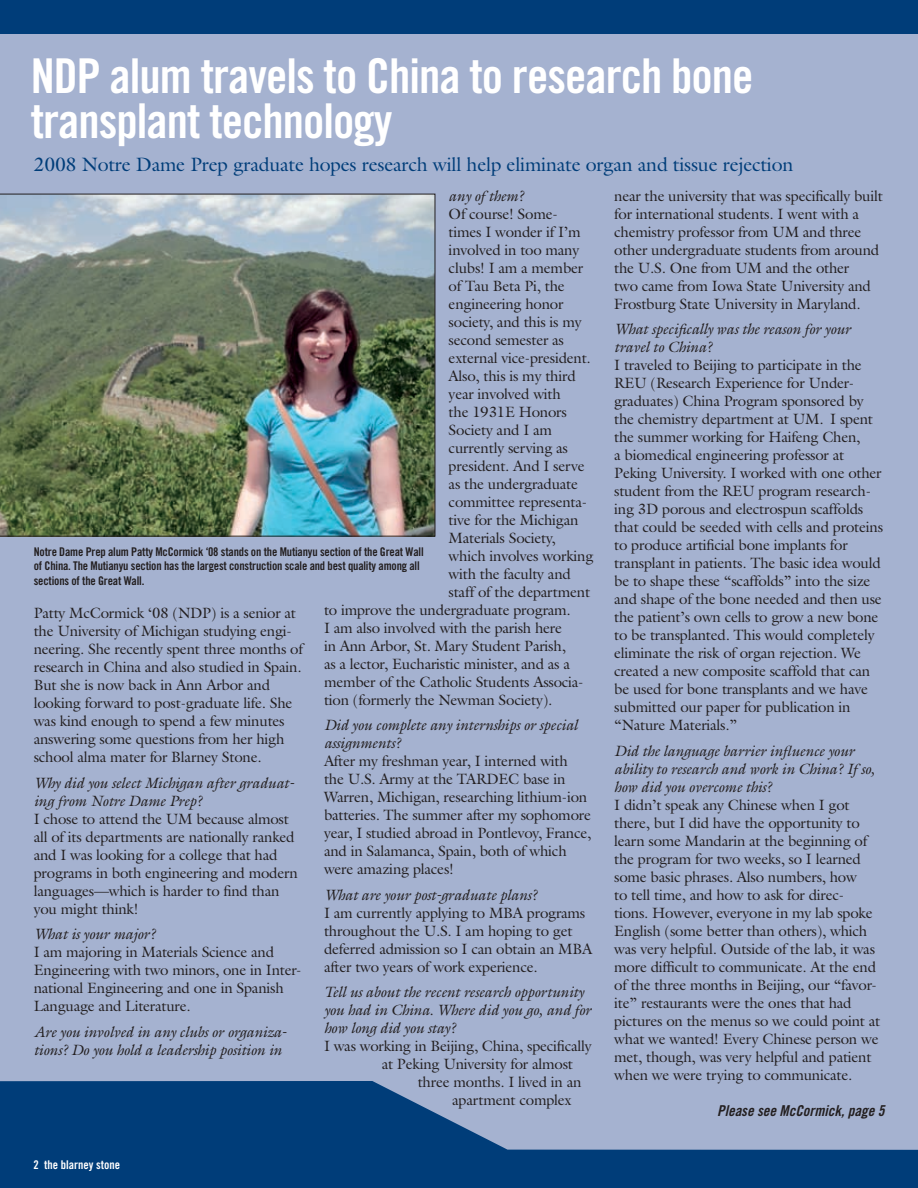
<style>
.page{position:relative;width:918px;height:1188px;background:#fff}
.page>*{position:absolute;margin:0;border:0;box-sizing:border-box;transform-origin:0 0}
.t1{font:48px/45px "Trade Gothic Bold Cond Twenty";letter-spacing:-.02em;color:#fff}
.t2{font:19.5px "Galliard";letter-spacing:-.01em;color:#003d79}
.t3{font:15px/18px "Galliard";letter-spacing:-.015em;color:#231f20}
.t4{font:italic 15px/18px "Galliard";letter-spacing:-.015em;color:#231f20}
.t5{font:15px "Trade Gothic Bold Cond Twenty Obl";color:#231f20}
.t6{font:12px/14.4px "Trade Gothic Bold Cond Twenty";letter-spacing:-.015em;color:#231f20}
.t7{font:12px "Trade Gothic Bold Cond Twenty";color:#fff}
</style>
<div class="page">
<div style="left:0;top:17px;width:918px;height:1156px;background:#a5b2d0"></div>
<svg style="left:0;top:1081px;width:918px;height:107px;fill:#003d79"></svg>
<div style="left:0;top:0;width:918px;height:34px;background:#003d79"></div>
<img style="left:0;top:194px;width:435px;height:342px">
<h1 class="t1" style="left:31px;top:53px;width:724px">NDP alum travels to China to research bone transplant technology</h1>
<h2 class="t2" style="left:34px;top:152px;width:761px">2008 Notre Dame Prep graduate hopes research will help eliminate organ and tissue rejection</h2>
<p class="t4" style="left:449px;top:187px;width:77px">any of them?</p>
<p class="t3" style="left:449px;top:204px;width:111px">Of course! Some-</p>
<p class="t3" style="left:449px;top:222px;width:134px">times I wonder if I’m</p>
<p class="t3" style="left:449px;top:240px;width:132px">involved in too many</p>
<p class="t3" style="left:449px;top:258px;width:136px">clubs! I am a member</p>
<p class="t3" style="left:449px;top:276px;width:118px">of Tau Beta Pi, the</p>
<p class="t3" style="left:449px;top:294px;width:116px">engineering honor</p>
<p class="t3" style="left:449px;top:312px;width:134px">society, and this is my</p>
<p class="t3" style="left:449px;top:330px;width:117px">second semester as</p>
<p class="t3" style="left:449px;top:348px;width:144px">external vice-president.</p>
<p class="t3" style="left:449px;top:366px;width:129px">Also, this is my third</p>
<p class="t3" style="left:449px;top:384px;width:114px">year involved with</p>
<p class="t3" style="left:449px;top:402px;width:120px">the 1931E Honors</p>
<p class="t3" style="left:449px;top:420px;width:105px">Society and I am</p>
<p class="t3" style="left:449px;top:438px;width:121px">currently serving as</p>
<p class="t3" style="left:449px;top:456px;width:138px">president. And I serve</p>
<p class="t3" style="left:449px;top:474px;width:131px">as the undergraduate</p>
<p class="t3" style="left:449px;top:492px;width:140px">committee representa-</p>
<p class="t3" style="left:449px;top:510px;width:131px">tive for the Michigan</p>
<p class="t3" style="left:449px;top:528px;width:109px">Materials Society,</p>
<p class="t3" style="left:449px;top:546px;width:146px">which involves working</p>
<p class="t3" style="left:449px;top:564px;width:124px">with the faculty and</p>
<p class="t3" style="left:449px;top:582px;width:143px">staff of the department</p>
<p class="t3" style="left:324px;top:600px;width:248px">to improve the undergraduate program.</p>
<p class="t3" style="left:324px;top:618px;width:240px">I am also involved with the parish here</p>
<p class="t3" style="left:324px;top:636px;width:243px">in Ann Arbor, St. Mary Student Parish,</p>
<p class="t3" style="left:324px;top:654px;width:248px">as a lector, Eucharistic minister, and as a</p>
<p class="t3" style="left:324px;top:672px;width:261px">member of the Catholic Students Associa-</p>
<p class="t3" style="left:324px;top:690px;width:230px">tion (formerly the Newman Society).</p>
<p class="t4" style="left:324px;top:716px;width:255px">Did you complete any internships or special assignments?</p>
<p class="t3" style="left:324px;top:752px;width:269px">After my freshman year, I interned with the U.S. Army at the TARDEC base in Warren, Michigan, researching lithium-ion batteries. The summer after my sophomore year, I studied abroad in Pontlevoy, France, and in Salamanca, Spain, both of which were amazing places!</p>
<p class="t4" style="left:324px;top:886px;width:215px">What are your post-graduate plans?</p>
<p class="t3" style="left:324px;top:903px;width:270px">I am currently applying to MBA programs throughout the U.S. I am hoping to get deferred admission so I can obtain an MBA after two years of work experience.</p>
<p class="t4" style="left:324px;top:983px;width:269px">Tell us about the recent research opportunity you had in China. Where did you go, and for how long did you stay?</p>
<p class="t3" style="left:382px;top:1037px;width:212px;text-indent:-58px">I was working in Beijing, China, specifically at Peking University for almost</p>
<p class="t3" style="left:452px;top:1073px;width:131px;text-indent:-34px">three months. I lived in an apartment complex</p>
<p class="t6" style="left:34px;top:544px;width:391px">Notre Dame Prep alum Patty McCormick ‘08 stands on the Mutianyu section of the Great Wall of China. The Mutianyu section has the largest construction scale and best quality among all sections of the Great Wall.</p>
<p class="t3" style="left:34px;top:604px;width:271px">Patty McCormick ‘08 (NDP) is a senior at the University of Michigan studying engi&shy;neering. She recently spent three months of research in China and also studied in Spain.<br>But she is now back in Ann Arbor and looking forward to post-graduate life. She was kind enough to spend a few minutes answering some questions from her high school alma mater for Blarney Stone.</p>
<p class="t4" style="left:34px;top:773px;width:262px">Why did you select Michigan after graduat&shy;ing from Notre Dame Prep?</p>
<p class="t3" style="left:34px;top:809px;width:266px">I chose to attend the UM because almost all of its departments are nationally ranked and I was looking for a college that had programs in both engineering and modern languages—which is harder to find than you might think!</p>
<p class="t4" style="left:34px;top:925px;width:123px">What is your major?</p>
<p class="t3" style="left:34px;top:943px;width:269px">I am majoring in Materials Science and Engineering with two minors, one in Inter&shy;national Engineering and one in Spanish Language and Literature.</p>
<p class="t4" style="left:34px;top:1022px;width:255px">Are you involved in any clubs or organiza&shy;tions? Do you hold a leadership position in</p>
<p class="t7" style="left:34px;top:1158px;width:88px">2 the blarney stone</p>
<p class="t3" style="left:614px;top:186px;width:270px">near the university that was specifically built for international students. I went with a chemistry professor from UM and three other undergraduate students from around the U.S. One from UM and the other<br>two came from Iowa State University and Frostburg State University in Maryland.</p>
<p class="t4" style="left:614px;top:320px;width:238px">What specifically was the reason for your travel to China?</p>
<p class="t3" style="left:614px;top:356px;width:270px">I traveled to Beijing to participate in the REU (Research Experience for Under&shy;graduates) China Program sponsored by the chemistry department at UM. I spent the summer working for Haifeng Chen,<br>a biomedical engineering professor at Peking University. I worked with one other student from the REU program research&shy;ing 3D porous and electrospun scaffolds that could be seeded with cells and proteins to produce artificial bone implants for transplant in patients. The basic idea would be to shape these “scaffolds” into the size and shape of the bone needed and then use the patient’s own cells to grow a new bone to be transplanted. This would completely eliminate the risk of organ rejection. We created a new composite scaffold that can be used for bone transplants and we have submitted our paper for publication in “Nature Materials.”</p>
<p class="t4" style="left:614px;top:742px;width:262px">Did the language barrier influence your ability to research and work in China? If so, how did you overcome this?</p>
<p class="t3" style="left:614px;top:795px;width:268px">I didn’t speak any Chinese when I got there, but I did have the opportunity to learn some Mandarin at the beginning of the program for two weeks, so I learned some basic phrases. Also numbers, how<br>to tell time, and how to ask for direc&shy;tions. However, everyone in my lab spoke English (some better than others), which was very helpful. Outside of the lab, it was more difficult to communicate. At the end of the three months in Beijing, our “favor&shy;ite” restaurants were the ones that had pictures on the menus so we could point at what we wanted! Every Chinese person we met, though, was very helpful and patient when we were trying to communicate.</p>
<p class="t5" style="left:717px;top:1101px;width:169px">Please see McCormick, page 5</p>
</div>
